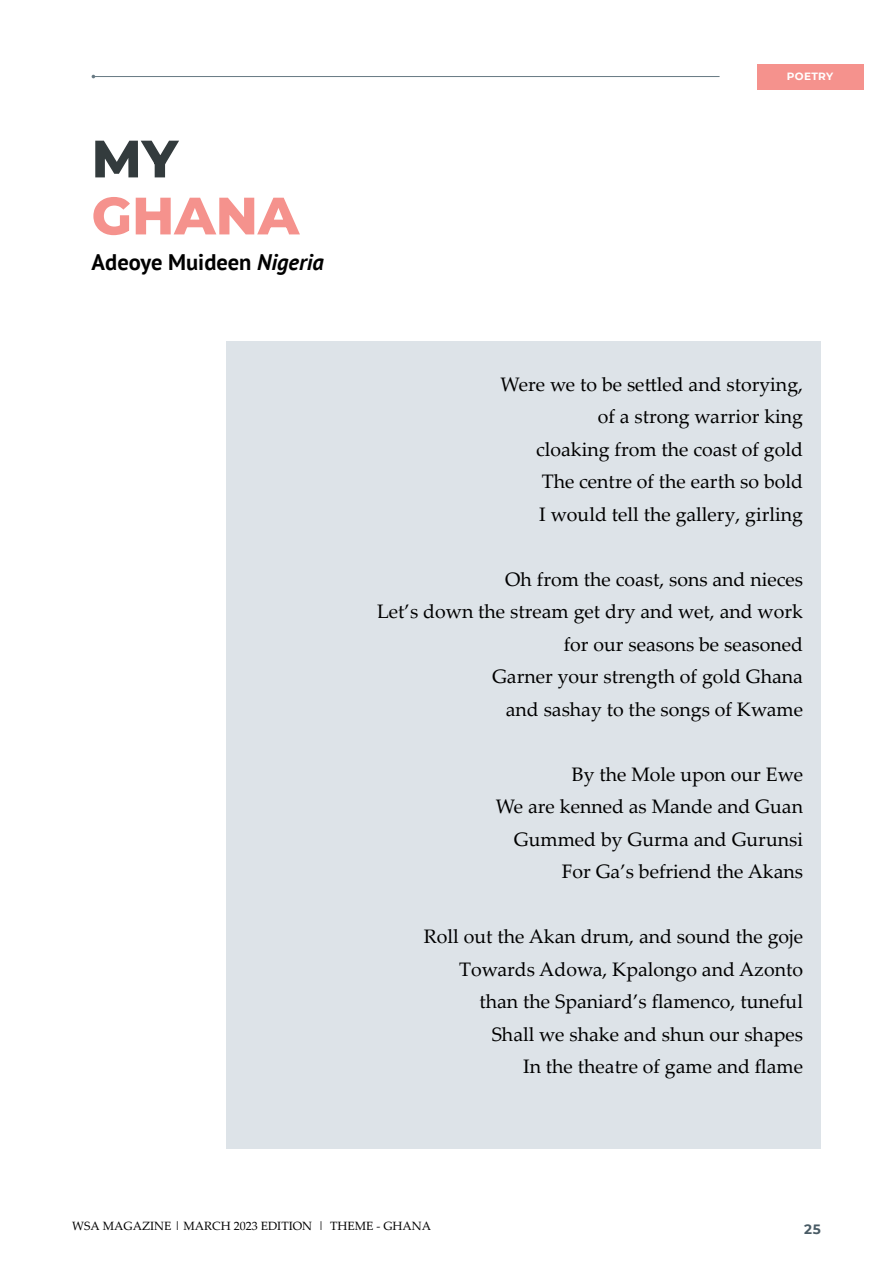
<style>
.page{position:relative;width:893px;height:1263px;background:#fff}
.page>*{position:absolute;margin:0;border:0;box-sizing:border-box;transform-origin:0 0}
.t1{font:800 52.5px "Montserrat";color:#f5928d}
.t2{font:800 52.5px "Montserrat";color:#333b3d}
.t3{font:700 22.5px "PT Sans";color:#000}
.t4{font:19.5px/32.5px "Palatino Linotype";color:#000;text-align:right}
.t5{font:700 13.5px "Montserrat";color:#495b65}
.t6{font:12px "Palatino Linotype";color:#000101}
.t7{font:700 10.5px "Montserrat";letter-spacing:.03em;color:#fff}
.s1{font-style:italic}
</style>
<div class="page">
<div style="left:757px;top:64px;width:106px;height:25px;background:#f5928d"></div>
<hr style="left:93px;top:76px;width:626px;height:1px;background:#677983">
<div style="left:226px;top:341px;width:595px;height:808px;background:#dde3e8"></div>
<h1 class="t2" style="left:92px;top:124px;width:88px">MY</h1>
<h1 class="t1" style="left:92px;top:181px;width:209px">GHANA</h1>
<p class="t3" style="left:92px;top:247px;width:234px">Adeoye Muideen <span class="s1">Nigeria</span></p>
<p class="t7" style="left:787px;top:69px;width:48px">POETRY</p>
<p class="t4" style="left:501px;top:367px;width:304px">Were we to be settled and storying, of a strong warrior king<br>cloaking from the coast of gold<br>The centre of the earth so bold<br>I would tell the gallery, girling</p>
<p class="t4" style="left:377px;top:562px;width:428px">Oh from the coast, sons and nieces<br>Let’s down the stream get dry and wet, and work for our seasons be seasoned<br>Garner your strength of gold Ghana<br>and sashay to the songs of Kwame</p>
<p class="t4" style="left:496px;top:757px;width:309px">By the Mole upon our Ewe<br>We are kenned as Mande and Guan<br>Gummed by Gurma and Gurunsi<br>For Ga’s befriend the Akans</p>
<p class="t4" style="left:424px;top:920px;width:381px">Roll out the Akan drum, and sound the goje Towards Adowa, Kpalongo and Azonto than the Spaniard’s flamenco, tuneful<br>Shall we shake and shun our shapes<br>In the theatre of game and flame</p>
<p class="t6" style="left:72px;top:1217px;width:360px">WSA MAGAZINE | MARCH 2023 EDITION | THEME - GHANA</p>
<p class="t5" style="left:804px;top:1219px;width:18px">25</p>
</div>
